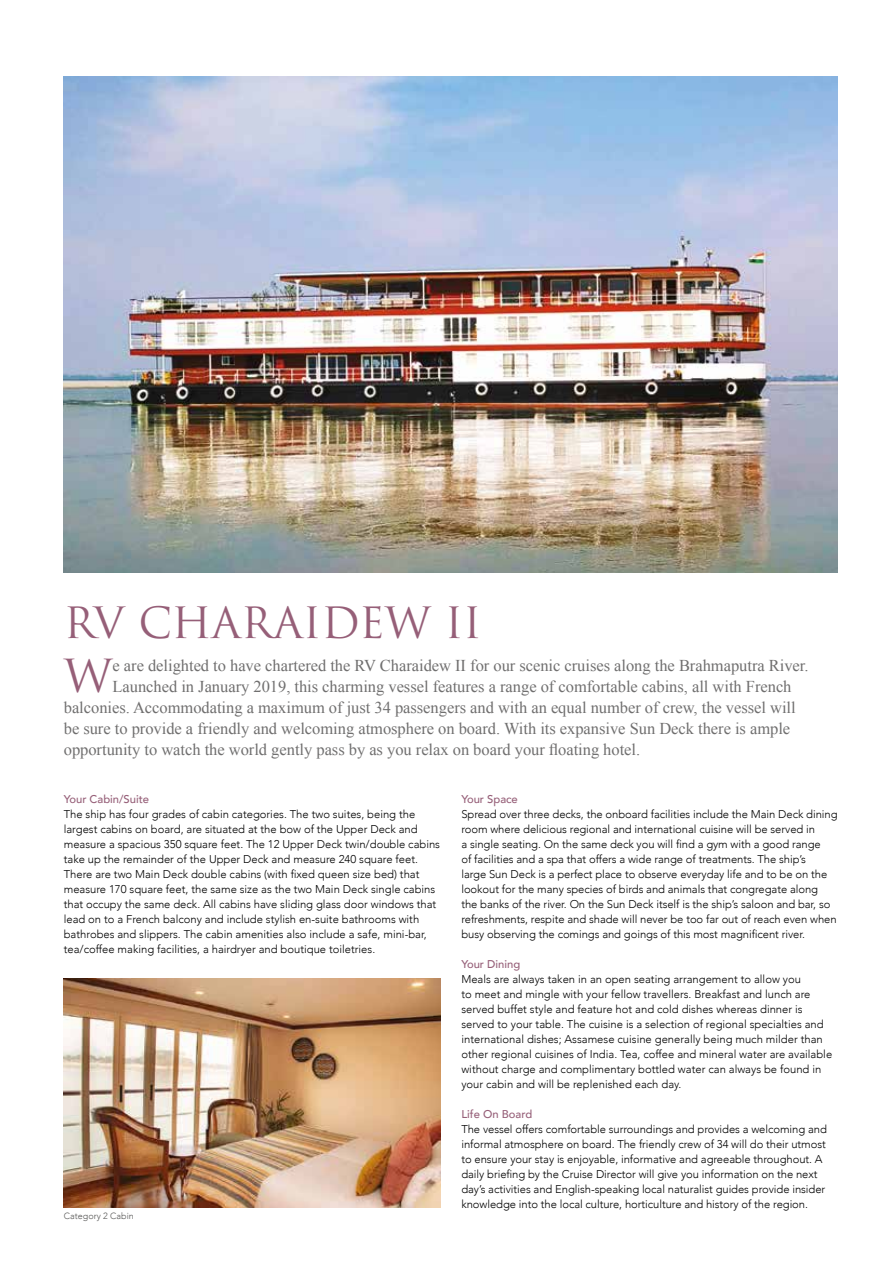
<style>
.page{position:relative;width:893px;height:1263px;background:#fff}
.page>*{position:absolute;margin:0;border:0;box-sizing:border-box;transform-origin:0 0}
.t1{font:44.4px "Trajan Pro 3";color:#965f78}
.t2{font:42px "Trajan Pro 3";color:#965f78}
.t3{font:16.5px "Times New Roman";color:#706f6f}
.t4{font:300 11.25px/15px "Avenir";color:#000}
.t5{font:500 11.25px "Avenir";color:#965f78}
.t6{font:300 9px "Avenir";color:#575756}
</style>
<div class="page">
<img style="left:64px;top:77px;width:774px;height:496px">
<img style="left:64px;top:978px;width:376px;height:230px">
<h2 class="t2" style="left:64px;top:594px;width:419px">RV CHARAIDEW II</h2>
<h1 class="t1" style="left:64px;top:645px;width:50px">W</h1>
<h3 class="t3" style="left:113px;top:654px;width:698px">e are delighted to have chartered the RV Charaidew II for our scenic cruises along the Brahmaputra River.</h3>
<h3 class="t3" style="left:113px;top:675px;width:680px">Launched in January 2019, this charming vessel features a range of comfortable cabins, all with French</h3>
<h3 class="t3" style="left:64px;top:696px;width:733px">balconies. Accommodating a maximum of just 34 passengers and with an equal number of crew, the vessel will</h3>
<h3 class="t3" style="left:64px;top:717px;width:728px">be sure to provide a friendly and welcoming atmosphere on board. With its expansive Sun Deck there is ample</h3>
<h3 class="t3" style="left:64px;top:738px;width:578px">opportunity to watch the world gently pass by as you relax on board your floating hotel.</h3>
<p class="t5" style="left:64px;top:789px;width:87px">Your Cabin/Suite</p>
<p class="t4" style="left:64px;top:806px;width:378px">The ship has four grades of cabin categories. The two suites, being the largest cabins on board, are situated at the bow of the Upper Deck and measure a spacious 350 square feet. The 12 Upper Deck twin/double cabins take up the remainder of the Upper Deck and measure 240 square feet.<br>There are two Main Deck double cabins (with fixed queen size bed) that measure 170 square feet, the same size as the two Main Deck single cabins that occupy the same deck. All cabins have sliding glass door windows that lead on to a French balcony and include stylish en-suite bathrooms with bathrobes and slippers. The cabin amenities also include a safe, mini-bar, tea/coffee making facilities, a hairdryer and boutique toiletries.</p>
<p class="t6" style="left:64px;top:1210px;width:72px">Category 2 Cabin</p>
<p class="t5" style="left:461px;top:789px;width:58px">Your Space</p>
<p class="t4" style="left:461px;top:806px;width:378px">Spread over three decks, the onboard facilities include the Main Deck dining room where delicious regional and international cuisine will be served in<br>a single seating. On the same deck you will find a gym with a good range<br>of facilities and a spa that offers a wide range of treatments. The ship’s<br>large Sun Deck is a perfect place to observe everyday life and to be on the lookout for the many species of birds and animals that congregate along<br>the banks of the river. On the Sun Deck itself is the ship’s saloon and bar, so refreshments, respite and shade will never be too far out of reach even when busy observing the comings and goings of this most magnificent river.</p>
<p class="t5" style="left:461px;top:954px;width:60px">Your Dining</p>
<p class="t4" style="left:461px;top:971px;width:372px">Meals are always taken in an open seating arrangement to allow you<br>to meet and mingle with your fellow travellers. Breakfast and lunch are served buffet style and feature hot and cold dishes whereas dinner is served to your table. The cuisine is a selection of regional specialties and international dishes; Assamese cuisine generally being much milder than other regional cuisines of India. Tea, coffee and mineral water are available without charge and complimentary bottled water can always be found in your cabin and will be replenished each day.</p>
<p class="t5" style="left:461px;top:1104px;width:72px">Life On Board</p>
<p class="t4" style="left:461px;top:1121px;width:367px">The vessel offers comfortable surroundings and provides a welcoming and informal atmosphere on board. The friendly crew of 34 will do their utmost to ensure your stay is enjoyable, informative and agreeable throughout. A daily briefing by the Cruise Director will give you information on the next day’s activities and English-speaking local naturalist guides provide insider knowledge into the local culture, horticulture and history of the region.</p>
</div>
